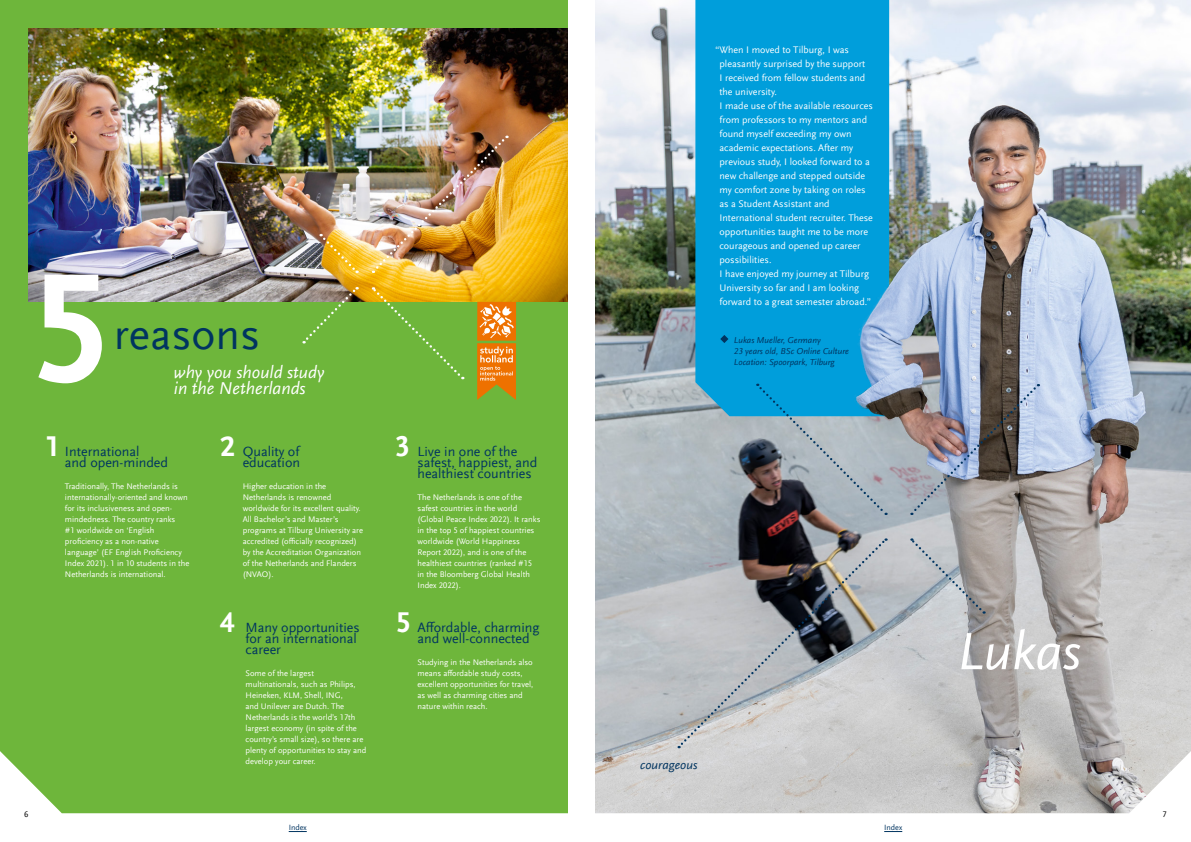
<style>
.page{position:relative;width:1191px;height:842px;background:#fff}
.page>*{position:absolute;margin:0;border:0;box-sizing:border-box;transform-origin:0 0}
.t1{font:700 161.5px "Scala Sans Offc";color:#fff}
.t2{font:italic 54.7px "Scala Sans Offc";color:#fff}
.t3{font:45px "Scala Sans Offc";color:#003460}
.t4{font:700 30px "Scala Sans Offc";color:#fff}
.t5{font:italic 18px/16px "Scala Sans Offc";color:#fff}
.t6{font:14px/11px "Scala Sans Offc";color:#003460}
.t7{font:italic 13px "Scala Sans Offc";color:#003460}
.t8{font:10px/14px "Scala Sans Offc";color:#fff}
.t9{font:italic 9px/11px "Scala Sans Offc";color:#003460}
.t10{font:8.5px/11px "Scala Sans Offc";color:#fff}
.t11{font:8.5px "Scala Sans Offc";color:#000}
.t12{font:8px "Scala Sans Offc";color:#003460}
</style>
<div class="page">
<div style="left:0;top:0;width:567px;height:819px;background:#6eb63b"></div>
<img style="left:28px;top:28px;width:539px;height:274px">
<svg style="left:0;top:751px;width:568px;height:81px"></svg>
<img style="left:371px;top:136px;width:136px;height:137px">
<svg style="left:371px;top:287px;width:92px;height:92px"></svg>
<svg style="left:321px;top:234px;width:37px;height:39px"></svg>
<svg style="left:303px;top:287px;width:55px;height:56px"></svg>
<div style="left:477px;top:302px;width:39px;height:39px;background:#ee7100"></div>
<svg style="left:477px;top:304px;width:39px;height:96px"></svg>
<img style="left:595px;top:0;width:596px;height:751px">
<div style="left:695px;top:0;width:194px;height:416px;background:#009edb"></div>
<svg style="left:595px;top:751px;width:596px;height:81px"></svg>
<svg style="left:720px;top:335px;width:8px;height:8px"></svg>
<img style="left:846px;top:212px;width:153px;height:281px">
<svg style="left:757px;top:384px;width:130px;height:131px;background:#7499ab"></svg>
<svg style="left:678px;top:538px;width:209px;height:209px;background:#a1a3a6"></svg>
<img style="left:909px;top:384px;width:130px;height:131px">
<svg style="left:909px;top:538px;width:75px;height:76px;background:#afb2b5"></svg>
<svg style="left:884px;top:831px;width:18px;height:1px"></svg>
<svg style="left:289px;top:831px;width:18px;height:1px"></svg>
<h1 class="t1" style="left:31px;top:238px;width:82px">5</h1>
<h3 class="t3" style="left:114px;top:311px;width:148px">reasons</h3>
<h3 class="t5" style="left:174px;top:365px;width:152px">why you should study in the Netherlands</h3>
<h3 class="t4" style="left:45px;top:429px;width:16px">1</h3>
<h3 class="t6" style="left:65px;top:446px;width:105px">International<br>and open-minded</h3>
<p class="t10" style="left:65px;top:481px;width:126px">Traditionally, The Netherlands is internationally-oriented and known for its inclusiveness and open&shy;mindedness. The country ranks<br>#1 worldwide on ‘English proficiency as a non-native language’ (EF English Proficiency<br>Index 2021). 1 in 10 students in the<br>Netherlands is international.</p>
<h3 class="t4" style="left:220px;top:429px;width:16px">2</h3>
<h3 class="t4" style="left:395px;top:429px;width:16px">3</h3>
<h3 class="t6" style="left:243px;top:446px;width:59px">Quality of education</h3>
<p class="t10" style="left:243px;top:481px;width:122px">Higher education in the<br>Netherlands is renowned worldwide for its excellent quality.<br>All Bachelor’s and Master’s programs at Tilburg University are accredited (officially recognized) by the Accreditation Organization of the Netherlands and Flanders (NVAO).</p>
<h3 class="t6" style="left:417px;top:446px;width:121px">Live in one of the safest, happiest, and healthiest countries</h3>
<p class="t10" style="left:417px;top:492px;width:124px">The Netherlands is one of the safest countries in the world (Global Peace Index 2022). It ranks in the top 5 of happiest countries worldwide (World Happiness<br>Report 2022), and is one of the healthiest countries (ranked #15 in the Bloomberg Global Health<br>Index 2022).</p>
<h3 class="t4" style="left:220px;top:605px;width:16px">4</h3>
<h3 class="t6" style="left:245px;top:622px;width:116px">Many opportunities for an international career</h3>
<p class="t10" style="left:245px;top:668px;width:122px">Some of the largest multinationals, such as Philips,<br>Heineken, KLM, Shell, ING,<br>and Unilever are Dutch. The<br>Netherlands is the world’s 17th largest economy (in spite of the country’s small size), so there are plenty of opportunities to stay and develop your career.</p>
<h3 class="t4" style="left:396px;top:605px;width:16px">5</h3>
<h3 class="t6" style="left:417px;top:622px;width:124px">Affordable, charming and well-connected</h3>
<p class="t10" style="left:417px;top:657px;width:117px">Studying in the Netherlands also means affordable study costs, excellent opportunities for travel, as well as charming cities and nature within reach.</p>
<p class="t8" style="left:719px;top:43px;width:155px;text-indent:-4px">“When I moved to Tilburg, I was pleasantly surprised by the support<br>I received from fellow students and the university.<br>I made use of the available resources from professors to my mentors and found myself exceeding my own academic expectations. After my previous study, I looked forward to a new challenge and stepped outside my comfort zone by taking on roles as a Student Assistant and<br>International student recruiter. These opportunities taught me to be more courageous and opened up career possibilities.<br>I have enjoyed my journey at Tilburg<br>University so far and I am looking forward to a great semester abroad.”</p>
<p class="t9" style="left:734px;top:334px;width:117px">Lukas Mueller, Germany<br>23 years old, BSc Online Culture<br>Location: Spoorpark, Tilburg</p>
<h3 class="t7" style="left:640px;top:757px;width:59px">courageous</h3>
<h2 class="t2" style="left:956px;top:622px;width:126px">Lukas</h2>
<p class="t11" style="left:24px;top:809px;width:6px">6</p>
<p class="t11" style="left:1162px;top:809px;width:6px">7</p>
<p class="t12" style="left:289px;top:823px;width:20px">Index</p>
<p class="t12" style="left:884px;top:823px;width:20px">Index</p>
</div>
